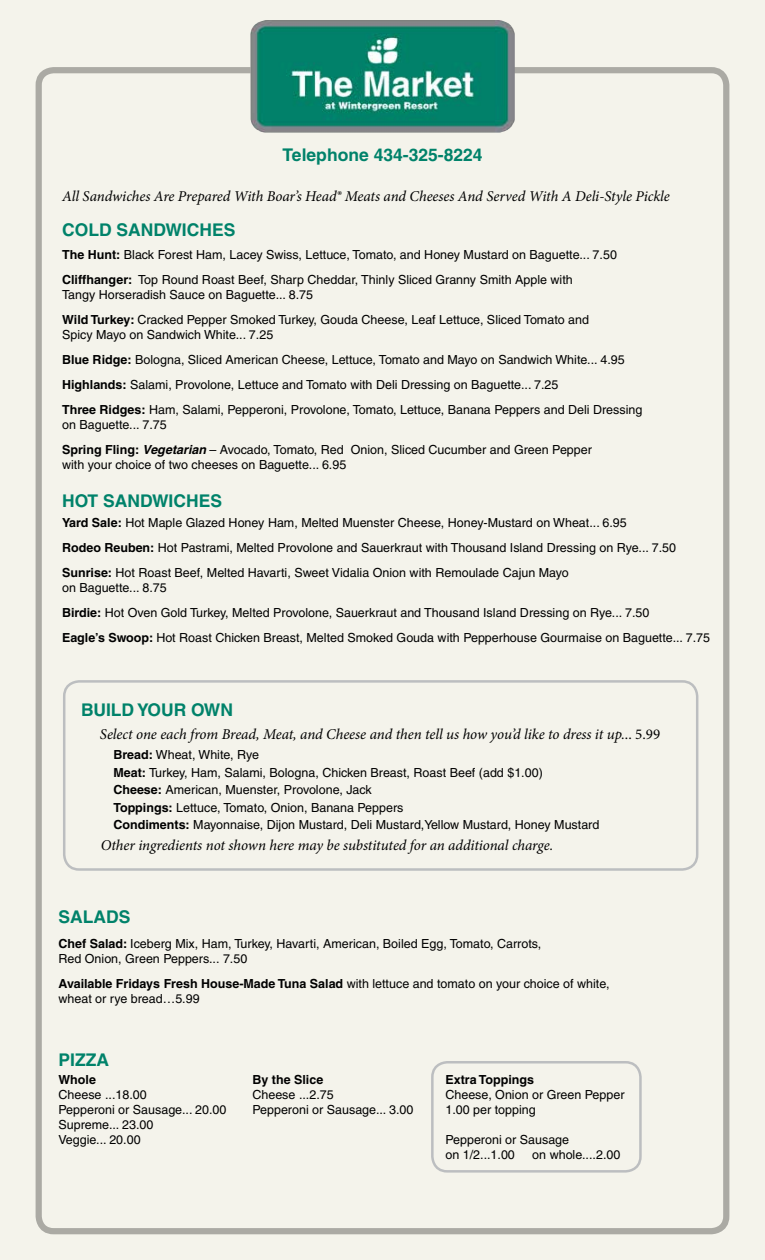
<style>
.page{position:relative;width:765px;height:1260px;background:#f4f3eb}
.page>*{position:absolute;margin:0;border:0;box-sizing:border-box;transform-origin:0 0}
.t1{font:700 17.5px "Helvetica";color:#00826a}
.t2{font:italic 15px "Minion Pro";letter-spacing:-.005em;color:#000}
.t3{font:12.5px/25px "Helvetica";color:#000}
.t4{font:700 12.5px "Helvetica";color:#000}
.s1{font-weight:700}
.s2{font-weight:700;font-style:italic}
.s3{font-style:normal}
</style>
<div class="page">
<div style="left:36px;top:67px;width:693px;height:1167px;border:6px solid #000;border-radius:15px"></div>
<div style="left:63px;top:680px;width:635px;height:191px;border:2px solid #bcbec0;border-radius:15px"></div>
<img style="left:250px;top:20px;width:265px;height:113px">
<div style="left:431px;top:1061px;width:211px;height:112px;border:2px solid #bcbec0;border-radius:15px"></div>
<h1 class="t1" style="left:282px;top:144px;width:202px">Telephone 434-325-8224</h1>
<p class="t2" style="left:62px;top:186px;width:609px">All Sandwiches Are Prepared With Boar’s Head® Meats and Cheeses And Served With A Deli-Style Pickle</p>
<h1 class="t1" style="left:62px;top:219px;width:175px">COLD SANDWICHES</h1>
<p class="t3" style="left:62px;top:242px;width:556px"><span class="s1">The Hunt:</span> Black Forest Ham, Lacey Swiss, Lettuce, Tomato, and Honey Mustard on Baguette... 7.50<br><span class="s1">Cliffhanger:</span> Top Round Roast Beef, Sharp Cheddar, Thinly Sliced Granny Smith Apple with</p>
<p class="t3" style="left:62px;top:282px;width:528px">Tangy Horseradish Sauce on Baguette... 8.75<br><span class="s1">Wild Turkey:</span> Cracked Pepper Smoked Turkey, Gouda Cheese, Leaf Lettuce, Sliced Tomato and</p>
<p class="t3" style="left:62px;top:322px;width:582px">Spicy Mayo on Sandwich White... 7.25<br><span class="s1">Blue Ridge:</span> Bologna, Sliced American Cheese, Lettuce, Tomato and Mayo on Sandwich White... 4.95<br><span class="s1">Highlands:</span> Salami, Provolone, Lettuce and Tomato with Deli Dressing on Baguette... 7.25<br><span class="s1">Three Ridges:</span> Ham, Salami, Pepperoni, Provolone, Tomato, Lettuce, Banana Peppers and Deli Dressing</p>
<p class="t3" style="left:62px;top:412px;width:531px">on Baguette... 7.75<br><span class="s1">Spring Fling:</span> <span class="s2">Vegetarian</span> – Avocado, Tomato, Red Onion, Sliced Cucumber and Green Pepper</p>
<p class="t3" style="left:62px;top:452px;width:286px">with your choice of two cheeses on Baguette... 6.95</p>
<h1 class="t1" style="left:62px;top:490px;width:161px">HOT SANDWICHES</h1>
<p class="t3" style="left:62px;top:510px;width:616px"><span class="s1">Yard Sale:</span> Hot Maple Glazed Honey Ham, Melted Muenster Cheese, Honey-Mustard on Wheat... 6.95<br><span class="s1">Rodeo Reuben:</span> Hot Pastrami, Melted Provolone and Sauerkraut with Thousand Island Dressing on Rye... 7.50<br><span class="s1">Sunrise:</span> Hot Roast Beef, Melted Havarti, Sweet Vidalia Onion with Remoulade Cajun Mayo</p>
<p class="t3" style="left:62px;top:575px;width:650px">on Baguette... 8.75<br><span class="s1">Birdie:</span> Hot Oven Gold Turkey, Melted Provolone, Sauerkraut and Thousand Island Dressing on Rye... 7.50<br><span class="s1">Eagle’s Swoop:</span> Hot Roast Chicken Breast, Melted Smoked Gouda with Pepperhouse Gourmaise on Baguette... 7.75</p>
<h1 class="t1" style="left:81px;top:699px;width:154px">BUILD YOUR OWN</h1>
<p class="t2" style="left:100px;top:724px;width:562px">Select one each from Bread, Meat, and Cheese and then tell us how you’d like to dress it up.<span class="s3">.. 5.99</span></p>
<p class="t3" style="left:113px;top:746px;width:488px;line-height:17.5px"><span class="s1">Bread:</span> Wheat, White, Rye<br><span class="s1">Meat:</span> Turkey, Ham, Salami, Bologna, Chicken Breast, Roast Beef (add $1.00)<br><span class="s1">Cheese:</span> American, Muenster, Provolone, Jack<br><span class="s1">Toppings:</span> Lettuce, Tomato, Onion, Banana Peppers<br><span class="s1">Condiments:</span> Mayonnaise, Dijon Mustard, Deli Mustard,Yellow Mustard, Honey Mustard</p>
<p class="t2" style="left:101px;top:835px;width:454px">Other ingredients not shown here may be substituted for an additional charge.</p>
<h1 class="t1" style="left:58px;top:907px;width:73px">SALADS</h1>
<p class="t3" style="left:58px;top:936px;width:484px;line-height:15px"><span class="s1">Chef Salad:</span> Iceberg Mix, Ham, Turkey, Havarti, American, Boiled Egg, Tomato, Carrots,<br>Red Onion, Green Peppers... 7.50</p>
<p class="t3" style="left:58px;top:976px;width:553px;line-height:15px"><span class="s1">Available Fridays Fresh House-Made Tuna Salad</span> with lettuce and tomato on your choice of white, wheat or rye bread…5.99</p>
<h1 class="t1" style="left:58px;top:1050px;width:52px">PIZZA</h1>
<p class="t4" style="left:58px;top:1072px;width:39px">Whole</p>
<p class="t3" style="left:58px;top:1087px;width:169px;line-height:15px">Cheese ...18.00<br>Pepperoni or Sausage... 20.00<br>Supreme... 23.00<br>Veggie... 20.00</p>
<p class="t4" style="left:252px;top:1072px;width:72px">By the Slice</p>
<p class="t3" style="left:252px;top:1087px;width:163px;line-height:15px">Cheese ...2.75<br>Pepperoni or Sausage... 3.00</p>
<p class="t4" style="left:445px;top:1072px;width:90px">Extra Toppings</p>
<p class="t3" style="left:445px;top:1087px;width:181px;line-height:15px">Cheese, Onion or Green Pepper<br>1.00 per topping</p>
<p class="t3" style="left:445px;top:1132px;width:125px;line-height:15px">Pepperoni or Sausage on 1/2...1.00</p>
<p class="t3" style="left:532px;top:1142px;width:90px">on whole....2.00</p>
</div>
